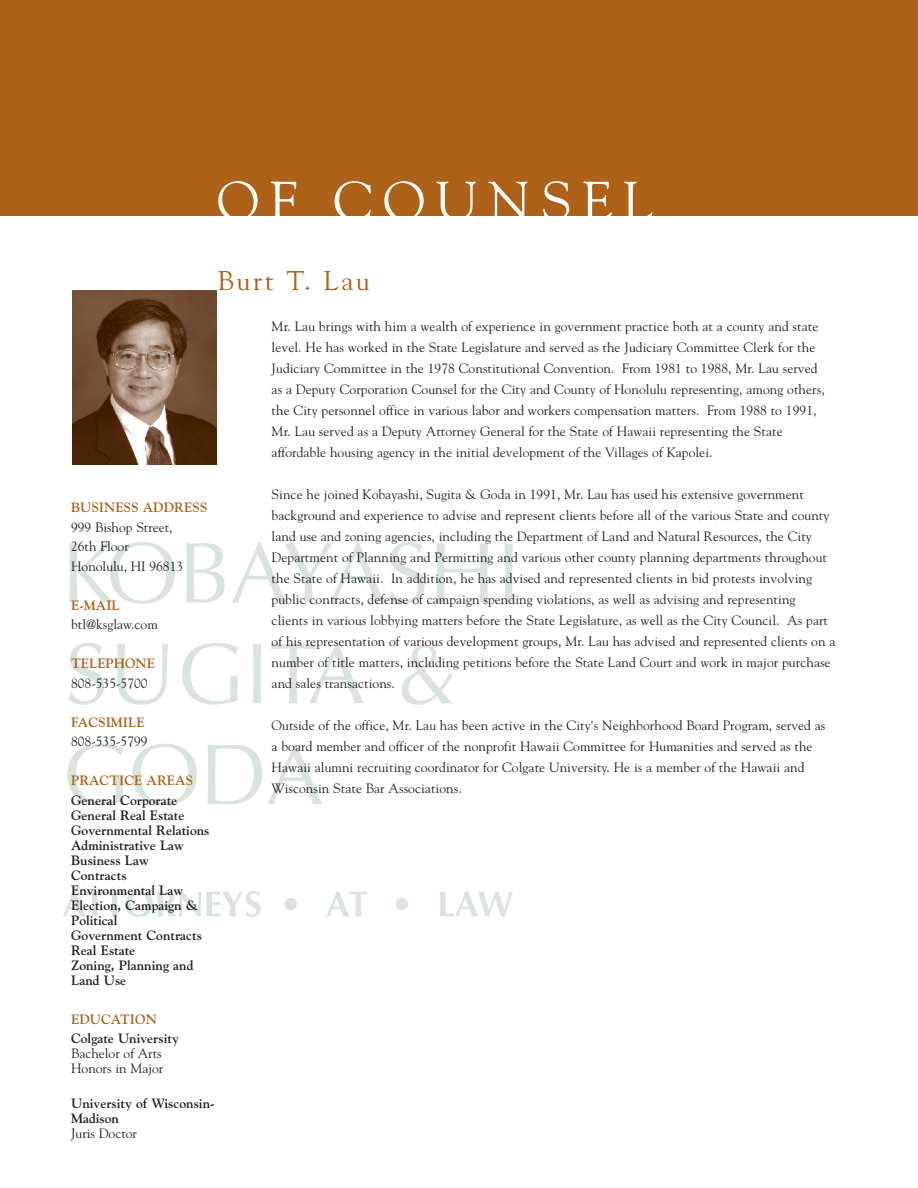
<style>
.page{position:relative;width:918px;height:1188px;background:#fff}
.page>*{position:absolute;margin:0;border:0;box-sizing:border-box;transform-origin:0 0}
.t1{font:54px "Goudy";letter-spacing:.2em;color:#fff}
.t2{font:27px "Goudy";letter-spacing:.1em;color:#ae6118}
.t3{font:13.5px/21px "Goudy";letter-spacing:.005em;color:#231f20}
.t4{font:700 13.5px/15px "Goudy";color:#231f20}
.t5{font:700 13.5px "Goudy";color:#ae6118}
</style>
<div class="page">
<svg style="left:186px;top:543px;width:39px;height:60px"></svg>
<svg style="left:232px;top:542px;width:193px;height:62px"></svg>
<svg style="left:436px;top:543px;width:52px;height:60px"></svg>
<svg style="left:504px;top:543px;width:9px;height:60px"></svg>
<svg style="left:69px;top:542px;width:106px;height:62px"></svg>
<svg style="left:69px;top:643px;width:35px;height:62px"></svg>
<svg style="left:182px;top:643px;width:56px;height:62px"></svg>
<svg style="left:271px;top:643px;width:93px;height:61px"></svg>
<svg style="left:117px;top:644px;width:51px;height:61px"></svg>
<svg style="left:253px;top:644px;width:8px;height:60px"></svg>
<svg style="left:401px;top:645px;width:52px;height:60px"></svg>
<svg style="left:67px;top:743px;width:56px;height:63px"></svg>
<svg style="left:132px;top:743px;width:65px;height:63px"></svg>
<svg style="left:268px;top:744px;width:54px;height:60px"></svg>
<svg style="left:208px;top:745px;width:54px;height:60px"></svg>
<svg style="left:63px;top:891px;width:198px;height:26px"></svg>
<svg style="left:326px;top:891px;width:41px;height:26px"></svg>
<svg style="left:440px;top:891px;width:73px;height:26px"></svg>
<svg style="left:285px;top:898px;width:12px;height:12px"></svg>
<svg style="left:395px;top:898px;width:13px;height:12px"></svg>
<div style="left:0;top:0;width:918px;height:216px;background:#ae6118"></div>
<img style="left:73px;top:290px;width:143px;height:175px">
<h1 class="t1" style="left:217px;top:179px;width:438px">OF COUNSEL</h1>
<h2 class="t2" style="left:218px;top:270px;width:154px">Burt T. Lau</h2>
<p class="t3" style="left:272px;top:316px;width:555px">Mr. Lau brings with him a wealth of experience in government practice both at a county and state level. He has worked in the State Legislature and served as the Judiciary Committee Clerk for the Judiciary Committee in the 1978 Constitutional Convention. From 1981 to 1988, Mr. Lau served as a Deputy Corporation Counsel for the City and County of Honolulu representing, among others, the City personnel office in various labor and workers compensation matters. From 1988 to 1991, Mr. Lau served as a Deputy Attorney General for the State of Hawaii representing the State affordable housing agency in the initial development of the Villages of Kapolei.</p>
<p class="t3" style="left:272px;top:485px;width:565px">Since he joined Kobayashi, Sugita &amp; Goda in 1991, Mr. Lau has used his extensive government background and experience to advise and represent clients before all of the various State and county land use and zoning agencies, including the Department of Land and Natural Resources, the City Department of Planning and Permitting and various other county planning departments throughout the State of Hawaii. In addition, he has advised and represented clients in bid protests involving public contracts, defense of campaign spending violations, as well as advising and representing<br>clients in various lobbying matters before the State Legislature, as well as the City Council. As part of his representation of various development groups, Mr. Lau has advised and represented clients on a number of title matters, including petitions before the State Land Court and work in major purchase and sales transactions.</p>
<p class="t3" style="left:272px;top:716px;width:555px">Outside of the office, Mr. Lau has been active in the City's Neighborhood Board Program, served as a board member and officer of the nonprofit Hawaii Committee for Humanities and served as the Hawaii alumni recruiting coordinator for Colgate University. He is a member of the Hawaii and Wisconsin State Bar Associations.</p>
<p class="t5" style="left:71px;top:502px;width:138px">BUSINESS ADDRESS</p>
<p class="t3" style="left:71px;top:518px;width:114px;line-height:19.5px">999 Bishop Street,<br>26th Floor<br>Honolulu, HI 96813</p>
<p class="t5" style="left:71px;top:600px;width:50px">E-MAIL</p>
<p class="t3" style="left:71px;top:615px;width:88px">btl@ksglaw.com</p>
<p class="t5" style="left:71px;top:658px;width:85px">TELEPHONE</p>
<p class="t3" style="left:71px;top:673px;width:78px">808-535-5700</p>
<p class="t5" style="left:71px;top:717px;width:75px">FACSIMILE</p>
<p class="t3" style="left:71px;top:732px;width:78px">808-535-5799</p>
<p class="t5" style="left:71px;top:775px;width:123px">PRACTICE AREAS</p>
<p class="t4" style="left:71px;top:793px;width:140px">General Corporate<br>General Real Estate<br>Governmental Relations<br>Administrative Law<br>Business Law<br>Contracts<br>Environmental Law<br>Election, Campaign &amp;<br>Political<br>Government Contracts<br>Real Estate<br>Zoning, Planning and<br>Land Use</p>
<p class="t5" style="left:71px;top:1014px;width:87px">EDUCATION</p>
<p class="t4" style="left:71px;top:1032px;width:109px">Colgate University</p>
<p class="t3" style="left:71px;top:1047px;width:94px;line-height:15px">Bachelor of Arts<br>Honors in Major</p>
<p class="t4" style="left:71px;top:1096px;width:145px">University of Wisconsin-<br>Madison</p>
<p class="t3" style="left:71px;top:1123px;width:67px">Juris Doctor</p>
</div>
